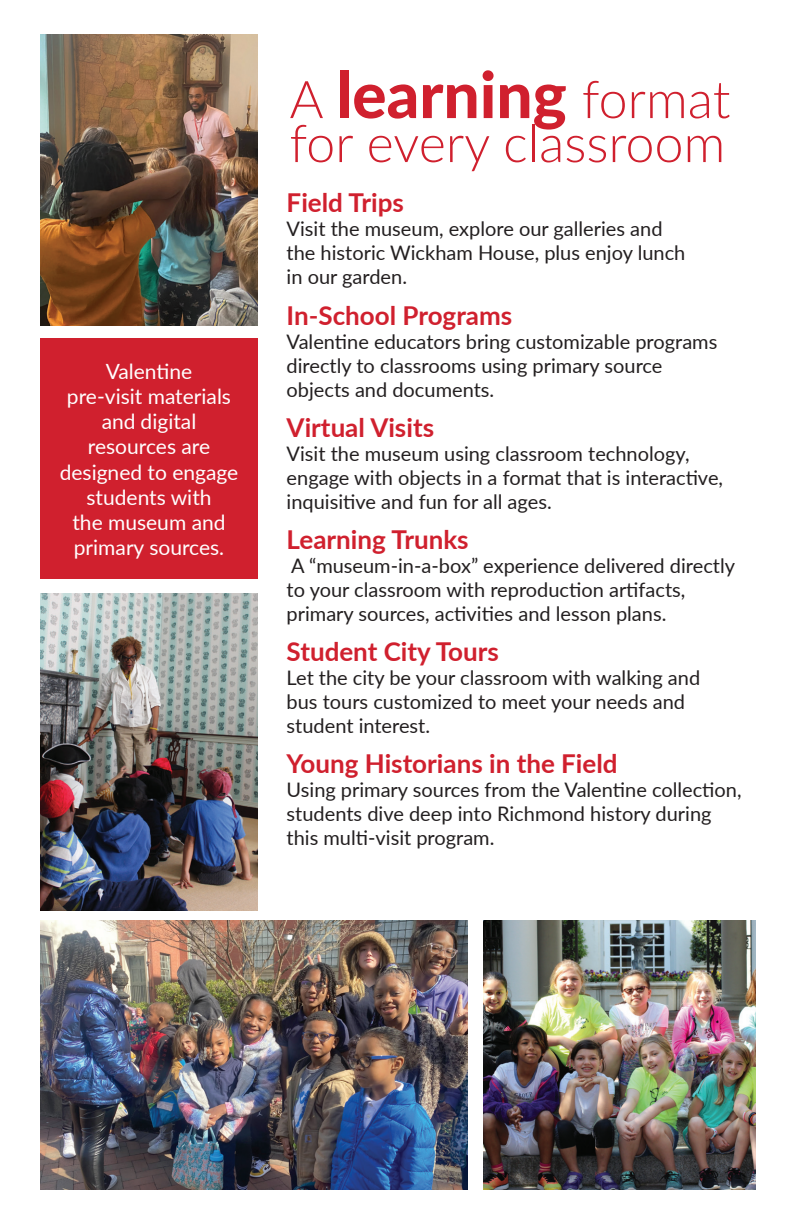
<style>
.page{position:relative;width:792px;height:1224px;background:#fff}
.page>*{position:absolute;margin:0;border:0;box-sizing:border-box;transform-origin:0 0}
.t1{font:800 64px "Lato";color:#d0202e}
.t2{font:300 52px "Lato";color:#d0202e}
.t3{font:700 26px "Lato";color:#d0202e}
.t4{font:21px/25.2px "Lato";color:#fff;text-align:center}
.t5{font:20px/24px "Lato";color:#231f20}
.s1{font-weight:300;font-size:52px}
</style>
<div class="page">
<img style="left:40px;top:920px;width:428px;height:269px">
<img style="left:483px;top:920px;width:273px;height:269px">
<img style="left:40px;top:35px;width:218px;height:290px">
<img style="left:40px;top:593px;width:218px;height:317px">
<div style="left:40px;top:338px;width:218px;height:241px;background:#d0202e"></div>
<p class="t4" style="left:60px;top:358px;width:180px">Valentine<br>pre-visit materials and digital resources are designed to engage students with<br>the museum and primary sources.</p>
<h1 class="t1" style="left:290px;top:47px;width:442px"><span class="s1">A</span> learning <span class="s1">format</span></h1>
<h2 class="t2" style="left:290px;top:107px;width:437px">for every classroom</h2>
<h3 class="t3" style="left:287px;top:184px;width:119px">Field Trips</h3>
<p class="t5" style="left:287px;top:216px;width:400px">Visit the museum, explore our galleries and the historic Wickham House, plus enjoy lunch in our garden.</p>
<h3 class="t3" style="left:287px;top:296px;width:227px">In-School Programs</h3>
<p class="t5" style="left:287px;top:329px;width:432px">Valentine educators bring customizable programs directly to classrooms using primary source objects and documents.</p>
<h3 class="t3" style="left:287px;top:408px;width:149px">Virtual Visits</h3>
<p class="t5" style="left:287px;top:441px;width:438px">Visit the museum using classroom technology, engage with objects in a format that is interactive, inquisitive and fun for all ages.</p>
<h3 class="t3" style="left:287px;top:520px;width:184px">Learning Trunks</h3>
<p class="t5" style="left:287px;top:553px;width:450px">A “museum-in-a-box” experience delivered directly to your classroom with reproduction artifacts, primary sources, activities and lesson plans.</p>
<h3 class="t3" style="left:287px;top:633px;width:214px">Student City Tours</h3>
<p class="t5" style="left:287px;top:665px;width:415px">Let the city be your classroom with walking and bus tours customized to meet your needs and student interest.</p>
<h3 class="t3" style="left:287px;top:745px;width:332px">Young Historians in the Field</h3>
<p class="t5" style="left:287px;top:777px;width:457px">Using primary sources from the Valentine collection, students dive deep into Richmond history during this multi-visit program.</p>
</div>
